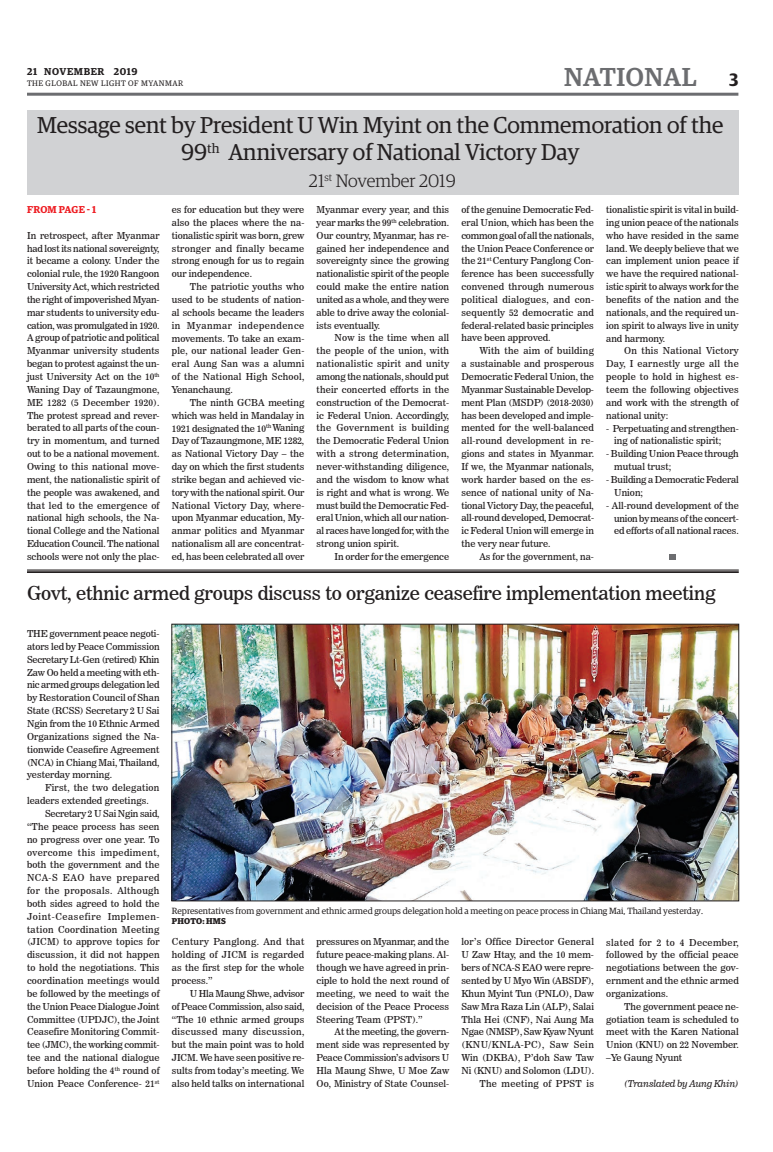
<style>
.page{position:relative;width:773px;height:1152px;background:#fff}
.page>*{position:absolute;margin:0;border:0;box-sizing:border-box;transform-origin:0 0}
.t1{font:500 26px "Guardian Egyp";letter-spacing:.02em;color:#6c6d70}
.t2{font:23px/27.6px "Guardian Egyp";color:#231f20;text-align:center}
.t3{font:19px "News 706 BT Roman C";letter-spacing:-.01em;color:#231f20}
.t4{font:300 18px "Guardian Egyp";color:#231f20}
.t5{font:600 10px "Guardian Egyp";letter-spacing:.06em;color:#231f20}
.t6{font:600 10px "Guardian Egyp";letter-spacing:.01em;color:#ee1d23}
.t7{font:9.5px/12.9px "News 706 BT Roman C";color:#231f20;text-align:justify}
.t8{font:9.5px "News 706 BT Italic C";letter-spacing:-.005em;color:#231f20}
.t9{font:9px "Guardian Egyp";color:#231f20}
.t10{font:700 8.5px "Guardian Egyp";letter-spacing:.02em;color:#231f20}
.t11{font:8px "Guardian Egyp";letter-spacing:.06em;color:#231f20}
.s1{font-weight:600;font-size:18px;color:#231f20}
</style>
<div class="page">
<hr style="left:27px;top:93px;width:711px;height:3px;background:#6c6d70">
<div style="left:27px;top:110px;width:711px;height:84px;background:#d1d2d4"></div>
<svg style="left:669px;top:554px;width:6px;height:6px"></svg>
<hr style="left:27px;top:570px;width:711px;height:1px;background:#231f20">
<hr style="left:27px;top:571px;width:711px;height:1px;background:#231f20">
<hr style="left:27px;top:572px;width:711px;height:1px;background:#231f20">
<img style="left:174px;top:626px;width:562px;height:273px">
<div style="left:172px;top:624px;width:566px;height:277px;border:1px solid #231f20"></div>
<p class="t5" style="left:27px;top:64px;width:112px">21 NOVEMBER 2019</p>
<p class="t11" style="left:27px;top:78px;width:158px">THE GLOBAL NEW LIGHT OF MYANMAR</p>
<h1 class="t1" style="left:564px;top:59px;width:176px">NATIONAL <span class="s1">3</span></h1>
<h2 class="t2" style="left:37px;top:109px;width:687px">Message sent by President U Win Myint on the Commemoration of the<br>99<sup>th</sup> Anniversary of National Victory Day</h2>
<h3 class="t4" style="left:309px;top:168px;width:148px">21<sup>st</sup> November 2019</h3>
<p class="t6" style="left:27px;top:202px;width:71px">FROM PAGE - 1</p>
<p class="t7" style="left:27px;top:229px;width:134px">In retrospect, after Myanmar had lost its national sovereignty, it became a colony. Under the colonial rule, the 1920 Rangoon University Act, which restricted the right of impoverished Myan&shy;mar students to university edu&shy;cation, was promulgated in 1920.<br>A group of patriotic and political Myanmar university students began to protest against the un&shy;just University Act on the 10<sup>th </sup>Waning Day of Tazaungmone, ME 1282 (5 December 1920).<br>The protest spread and rever&shy;berated to all parts of the coun&shy;try in momentum, and turned out to be a national movement.<br>Owing to this national move&shy;ment, the nationalistic spirit of the people was awakened, and that led to the emergence of national high schools, the Na&shy;tional College and the National Education Council. The national schools were not only the plac-</p>
<p class="t7" style="left:172px;top:203px;width:134px">es for education but they were also the places where the na&shy;tionalistic spirit was born, grew stronger and finally became strong enough for us to regain our independence.</p>
<p class="t7" style="left:172px;top:280px;width:134px;text-indent:18px">The patriotic youths who used to be students of nation&shy;al schools became the leaders in Myanmar independence movements. To take an exam&shy;ple, our national leader Gen&shy;eral Aung San was a alumni of the National High School, Yenanchaung.</p>
<p class="t7" style="left:172px;top:396px;width:134px;text-indent:18px">The ninth GCBA meeting which was held in Mandalay in 1921 designated the 10<sup>th</sup> Waning Day of Tazaungmone, ME 1282, as National Victory Day – the day on which the first students strike began and achieved vic&shy;tory with the national spirit. Our National Victory Day, where&shy;upon Myanmar education, My&shy;anmar politics and Myanmar nationalism all are concentrat&shy;ed, has been celebrated all over</p>
<p class="t7" style="left:316px;top:203px;width:134px">Myanmar every year, and this year marks the 99<sup>th</sup> celebration.<br>Our country, Myanmar, has re&shy;gained her independence and sovereignty since the growing nationalistic spirit of the people could make the entire nation united as a whole, and they were able to drive away the colonial&shy;ists eventually.</p>
<p class="t7" style="left:316px;top:332px;width:134px;text-indent:18px">Now is the time when all the people of the union, with nationalistic spirit and unity among the nationals, should put their concerted efforts in the construction of the Democrat&shy;ic Federal Union. Accordingly, the Government is building the Democratic Federal Union with a strong determination, never-withstanding diligence, and the wisdom to know what is right and what is wrong. We must build the Democratic Fed&shy;eral Union, which all our nation&shy;al races have longed for, with the strong union spirit.</p>
<p class="t7" style="left:334px;top:550px;width:116px">In order for the emergence</p>
<p class="t7" style="left:461px;top:203px;width:134px">of the genuine Democratic Fed&shy;eral Union, which has been the common goal of all the nationals, the Union Peace Conference or the 21<sup>st</sup> Century Panglong Con&shy;ference has been successfully convened through numerous political dialogues, and con&shy;sequently 52 democratic and federal-related basic principles have been approved.</p>
<p class="t7" style="left:461px;top:344px;width:134px;text-indent:18px">With the aim of building a sustainable and prosperous Democratic Federal Union, the Myanmar Sustainable Develop&shy;ment Plan (MSDP) (2018-2030) has been developed and imple&shy;mented for the well-balanced all-round development in re&shy;gions and states in Myanmar.<br>If we, the Myanmar nationals, work harder based on the es&shy;sence of national unity of Na&shy;tional Victory Day, the peaceful, all-round developed, Democrat&shy;ic Federal Union will emerge in the very near future.</p>
<p class="t7" style="left:479px;top:550px;width:116px">As for the government, na-</p>
<p class="t7" style="left:606px;top:203px;width:134px">tionalistic spirit is vital in build&shy;ing union peace of the nationals who have resided in the same land. We deeply believe that we can implement union peace if we have the required national&shy;istic spirit to always work for the benefits of the nation and the nationals, and the required un&shy;ion spirit to always live in unity and harmony.</p>
<p class="t7" style="left:606px;top:345px;width:134px;text-indent:18px">On this National Victory Day, I earnestly urge all the people to hold in highest es&shy;teem the following objectives and work with the strength of national unity:</p>
<p class="t7" style="left:614px;top:422px;width:126px;text-indent:-8px">- Perpetuating and strengthen&shy;ing of nationalistic spirit;</p>
<p class="t7" style="left:614px;top:447px;width:126px;text-indent:-8px">- Building Union Peace through mutual trust;</p>
<p class="t7" style="left:614px;top:473px;width:126px;text-indent:-8px">- Building a Democratic Federal<br>Union;</p>
<p class="t7" style="left:614px;top:499px;width:126px;text-indent:-8px">- All-round development of the union by means of the concert&shy;ed efforts of all national races.</p>
<h3 class="t3" style="left:27px;top:582px;width:690px">Govt, ethnic armed groups discuss to organize ceasefire implementation meeting</h3>
<p class="t7" style="left:27px;top:627px;width:134px">THE government peace negoti&shy;ators led by Peace Commission Secretary Lt-Gen (retired) Khin Zaw Oo held a meeting with eth&shy;nic armed groups delegation led by Restoration Council of Shan State (RCSS) Secretary 2 U Sai Ngin from the 10 Ethnic Armed Organizations signed the Na&shy;tionwide Ceasefire Agreement (NCA) in Chiang Mai, Thailand, yesterday morning.</p>
<p class="t7" style="left:27px;top:781px;width:134px;text-indent:18px">First, the two delegation leaders extended greetings.</p>
<p class="t7" style="left:27px;top:807px;width:134px;text-indent:18px">Secretary 2 U Sai Ngin said, “The peace process has seen no progress over one year. To overcome this impediment, both the government and the NCA-S EAO have prepared for the proposals. Although both sides agreed to hold the Joint-Ceasefire Implemen&shy;tation Coordination Meeting (JICM) to approve topics for discussion, it did not happen to hold the negotiations. This coordination meetings would be followed by the meetings of the Union Peace Dialogue Joint Committee (UPDJC), the Joint Ceasefire Monitoring Commit&shy;tee (JMC), the working commit&shy;tee and the national dialogue before holding the 4<sup>th</sup> round of Union Peace Conference- 21<sup>st</sup></p>
<p class="t9" style="left:172px;top:905px;width:532px">Representatives from government and ethnic armed groups delegation hold a meeting on peace process in Chiang Mai, Thailand yesterday.</p>
<p class="t10" style="left:172px;top:915px;width:56px">PHOTO: HMS</p>
<p class="t7" style="left:172px;top:936px;width:134px">Century Panglong. And that holding of JICM is regarded as the first step for the whole process.”</p>
<p class="t7" style="left:172px;top:987px;width:134px;text-indent:18px">U Hla Maung Shwe, advisor of Peace Commission, also said, “The 10 ethnic armed groups discussed many discussion, but the main point was to hold JICM. We have seen positive re&shy;sults from today’s meeting. We also held talks on international</p>
<p class="t7" style="left:316px;top:936px;width:134px">pressures on Myanmar, and the future peace-making plans. Al&shy;though we have agreed in prin&shy;ciple to hold the next round of meeting, we need to wait the decision of the Peace Process Steering Team (PPST).”</p>
<p class="t7" style="left:316px;top:1026px;width:134px;text-indent:18px">At the meeting, the govern&shy;ment side was represented by Peace Commission’s advisors U Hla Maung Shwe, U Moe Zaw Oo, Ministry of State Counsel-</p>
<p class="t7" style="left:461px;top:936px;width:134px;text-align:right">lor’s Office Director General<br>U Zaw Htay, and the 10 mem&shy;bers of NCA-S EAO were repre&shy;sented by U Myo Win (ABSDF),<br>Khun Myint Tun (PNLO), Daw<br>Saw Mra Raza Lin (ALP), Salai<br>Thla Hei (CNF), Nai Aung Ma<br>Ngae (NMSP), Saw Kyaw Nyunt (KNU/KNLA-PC), Saw Sein<br>Win (DKBA), P’doh Saw Taw<br>Ni (KNU) and Solomon (LDU).<br>The meeting of PPST is</p>
<p class="t7" style="left:606px;top:936px;width:134px">slated for 2 to 4 December, followed by the official peace negotiations between the gov&shy;ernment and the ethnic armed organizations.</p>
<p class="t7" style="left:606px;top:1000px;width:134px;text-indent:18px">The government peace ne&shy;gotiation team is scheduled to meet with the Karen National Union (KNU) on 22 November. –Ye Gaung Nyunt</p>
<p class="t8" style="left:624px;top:1078px;width:116px">(Translated by Aung Khin)</p>
</div>
